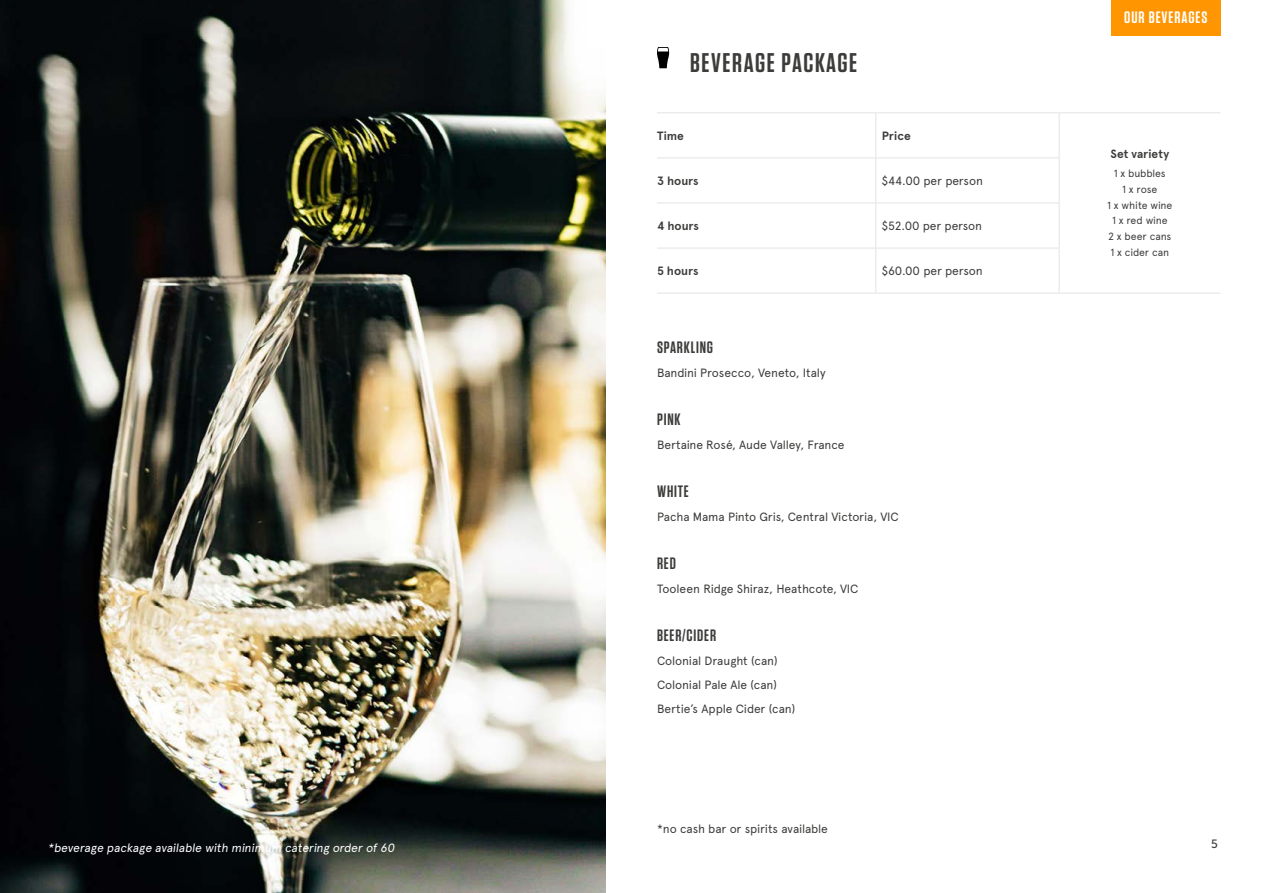
<style>
.page{position:relative;width:1263px;height:893px;background:#fff}
.page>*{position:absolute;margin:0;border:0;box-sizing:border-box;transform-origin:0 0}
.Heading_1_-_Page_Tit{font:600 27px "Tungsten";letter-spacing:.06em;color:#3c3c3b}
.Heading_2_-_Subheadi{font:600 16.5px "Tungsten";letter-spacing:.05em;color:#3c3c3b}
.Chapter_1ST{font:600 16.5px "Tungsten";letter-spacing:.06em;color:#fff}
.Table_Left_Bold{font:12px "Apercu Pro";letter-spacing:-.01em;color:#3c3c3b}
.Table_Left_Bold-2{font:12px "Apercu Pro";color:#fff}
.Table_Left_Bold-3{font:700 12px "Apercu";color:#3c3c3b}
.Table_Right_Bold{font:700 12px "Apercu";letter-spacing:.015em;color:#3c3c3b}
.t1{font:12px "Museo Sans 500";color:#3c3c3b}
.Body{font:10.5px "Apercu Pro";letter-spacing:-.015em;color:#3c3c3b}
</style>
<div class="page">
<img style="left:0;top:0;width:606px;height:893px">
<div style="left:1111px;top:0;width:109px;height:35px;background:#ff9500"></div>
<svg style="left:657px;top:47px;width:12px;height:21px"></svg>
<hr style="left:657px;top:112px;width:219px;height:1px;background:#e3e3e3">
<hr style="left:876px;top:112px;width:183px;height:1px;background:#e3e3e3">
<hr style="left:875px;top:113px;width:1px;height:45px;background:#e3e3e3">
<hr style="left:1059px;top:112px;width:161px;height:1px;background:#e3e3e3">
<hr style="left:1059px;top:113px;width:1px;height:45px;background:#e3e3e3">
<hr style="left:657px;top:158px;width:219px;height:1px;background:#e3e3e3">
<hr style="left:876px;top:158px;width:183px;height:1px;background:#e3e3e3">
<hr style="left:875px;top:158px;width:1px;height:45px;background:#e3e3e3">
<hr style="left:1059px;top:158px;width:1px;height:45px;background:#e3e3e3">
<hr style="left:657px;top:203px;width:219px;height:1px;background:#e3e3e3">
<hr style="left:876px;top:203px;width:183px;height:1px;background:#e3e3e3">
<hr style="left:875px;top:203px;width:1px;height:45px;background:#e3e3e3">
<hr style="left:1059px;top:203px;width:1px;height:45px;background:#e3e3e3">
<hr style="left:657px;top:248px;width:219px;height:1px;background:#e3e3e3">
<hr style="left:876px;top:248px;width:183px;height:1px;background:#e3e3e3">
<hr style="left:875px;top:248px;width:1px;height:45px;background:#e3e3e3">
<hr style="left:1059px;top:248px;width:1px;height:45px;background:#e3e3e3">
<hr style="left:657px;top:293px;width:219px;height:1px;background:#e3e3e3">
<hr style="left:876px;top:293px;width:183px;height:1px;background:#e3e3e3">
<hr style="left:1059px;top:293px;width:161px;height:1px;background:#e3e3e3">
<p class="Table_Left_Bold-2" style="left:48px;top:839px;width:350px">*beverage package available with minimum catering order of 60</p>
<p class="Heading_1_-_Page_Tit" style="left:690px;top:49px;width:169px">BEVERAGE PACKAGE</p>
<p class="Table_Left_Bold-3" style="left:657px;top:128px;width:28px">Time</p>
<p class="Table_Left_Bold-3" style="left:882px;top:128px;width:30px">Price</p>
<p class="Table_Left_Bold-3" style="left:657px;top:173px;width:43px">3 hours</p>
<p class="Table_Left_Bold" style="left:882px;top:171px;width:103px">$44.00 per person</p>
<p class="Table_Left_Bold-3" style="left:657px;top:218px;width:43px">4 hours</p>
<p class="Table_Left_Bold" style="left:882px;top:217px;width:102px">$52.00 per person</p>
<p class="Table_Left_Bold-3" style="left:657px;top:263px;width:43px">5 hours</p>
<p class="Table_Left_Bold" style="left:882px;top:262px;width:102px">$60.00 per person</p>
<p class="Heading_2_-_Subheadi" style="left:657px;top:339px;width:58px">SPARKLING</p>
<p class="Table_Left_Bold" style="left:657px;top:364px;width:170px">Bandini Prosecco, Veneto, Italy</p>
<p class="Heading_2_-_Subheadi" style="left:657px;top:411px;width:25px">PINK</p>
<p class="Table_Left_Bold" style="left:657px;top:436px;width:189px">Bertaine Rosé, Aude Valley, France</p>
<p class="Heading_2_-_Subheadi" style="left:657px;top:483px;width:33px">WHITE</p>
<p class="Table_Left_Bold" style="left:657px;top:508px;width:243px">Pacha Mama Pinto Gris, Central Victoria, VIC</p>
<p class="Heading_2_-_Subheadi" style="left:657px;top:555px;width:20px">RED</p>
<p class="Table_Left_Bold" style="left:657px;top:580px;width:203px">Tooleen Ridge Shiraz, Heathcote, VIC</p>
<p class="Heading_2_-_Subheadi" style="left:657px;top:627px;width:61px">BEER/CIDER</p>
<p class="Table_Left_Bold" style="left:657px;top:652px;width:122px">Colonial Draught (can)</p>
<p class="Table_Left_Bold" style="left:657px;top:676px;width:121px">Colonial Pale Ale (can)</p>
<p class="Table_Left_Bold" style="left:657px;top:700px;width:140px">Bertie’s Apple Cider (can)</p>
<p class="Table_Left_Bold" style="left:657px;top:820px;width:172px">*no cash bar or spirits available</p>
<p class="Chapter_1ST" style="left:1124px;top:9px;width:85px">OUR BEVERAGES</p>
<p class="Table_Right_Bold" style="left:1110px;top:147px;width:60px">Set variety</p>
<p class="Body" style="left:1114px;top:166px;width:54px">1 x bubbles</p>
<p class="Body" style="left:1122px;top:181px;width:37px">1 x rose</p>
<p class="Body" style="left:1107px;top:197px;width:67px">1 x white wine</p>
<p class="Body" style="left:1112px;top:213px;width:57px">1 x red wine</p>
<p class="Body" style="left:1108px;top:229px;width:65px">2 x beer cans</p>
<p class="Body" style="left:1110px;top:244px;width:60px">1 x cider can</p>
<p class="t1" style="left:1211px;top:838px;width:8px">5</p>
</div>
